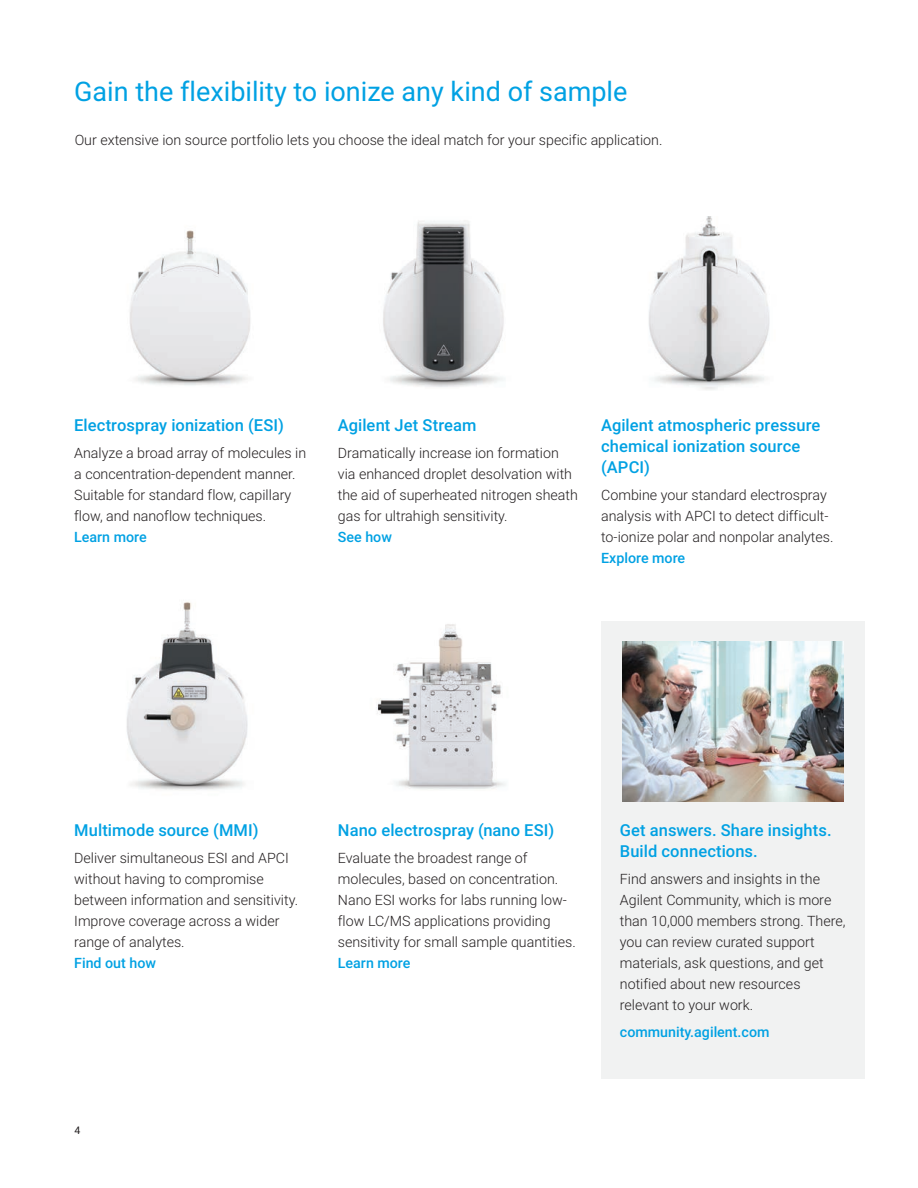
<style>
.page{position:relative;width:918px;height:1188px;background:#fff}
.page>*{position:absolute;margin:0;border:0;box-sizing:border-box;transform-origin:0 0}
._18_on_23_larger_sub{font:27px "Roboto";color:#00a1e3}
.BROCHURE_subhead_blu{font:500 16.5px/21px "Roboto";letter-spacing:.005em;color:#00a1e3}
.BROCHURE_text_black{font:300 14.25px/21px "Roboto";color:#231f20}
.BROCHURE_back_text_b{font:500 14.25px "Roboto";color:#00a1e3}
.t1{font:10.5px "Roboto";color:#231f20}
.s1{font-weight:500;color:#00a1e3}
</style>
<div class="page">
<img style="left:130px;top:230px;width:120px;height:156px">
<img style="left:126px;top:602px;width:122px;height:188px">
<img style="left:376px;top:624px;width:130px;height:165px">
<img style="left:383px;top:220px;width:121px;height:167px">
<img style="left:649px;top:216px;width:121px;height:174px">
<div style="left:601px;top:621px;width:263px;height:458px;background:#f1f2f2"></div>
<img style="left:622px;top:642px;width:222px;height:160px">
<p class="_18_on_23_larger_sub" style="left:74px;top:73px;width:555px">Gain the flexibility to ionize any kind of sample</p>
<p class="BROCHURE_text_black" style="left:75px;top:129px;width:589px">Our extensive ion source portfolio lets you choose the ideal match for your specific application.</p>
<p class="BROCHURE_subhead_blu" style="left:74px;top:414px;width:211px">Electrospray ionization (ESI)</p>
<p class="BROCHURE_text_black" style="left:74px;top:442px;width:234px">Analyze a broad array of molecules in a concentration-dependent manner.<br>Suitable for standard flow, capillary flow, and nanoflow techniques.<br><span class="s1">Learn more</span></p>
<p class="BROCHURE_subhead_blu" style="left:338px;top:414px;width:140px">Agilent Jet Stream</p>
<p class="BROCHURE_text_black" style="left:338px;top:442px;width:242px">Dramatically increase ion formation via enhanced droplet desolvation with the aid of superheated nitrogen sheath gas for ultrahigh sensitivity.<br><span class="s1">See how</span></p>
<p class="BROCHURE_subhead_blu" style="left:601px;top:414px;width:221px">Agilent atmospheric pressure chemical ionization source (APCI)</p>
<p class="BROCHURE_text_black" style="left:601px;top:484px;width:234px">Combine your standard electrospray analysis with APCI to detect difficult&shy;to-ionize polar and nonpolar analytes.<br><span class="s1">Explore more</span></p>
<p class="BROCHURE_subhead_blu" style="left:74px;top:819px;width:186px">Multimode source (MMI)</p>
<p class="BROCHURE_text_black" style="left:74px;top:847px;width:225px">Deliver simultaneous ESI and APCI without having to compromise between information and sensitivity.<br>Improve coverage across a wider range of analytes.<br><span class="s1">Find out how</span></p>
<p class="BROCHURE_subhead_blu" style="left:338px;top:819px;width:218px">Nano electrospray (nano ESI)</p>
<p class="BROCHURE_text_black" style="left:338px;top:847px;width:239px">Evaluate the broadest range of molecules, based on concentration.<br>Nano ESI works for labs running low&shy;flow LC/MS applications providing sensitivity for small sample quantities.<br><span class="s1">Learn more</span></p>
<p class="t1" style="left:75px;top:1123px;width:7px">4</p>
<p class="BROCHURE_subhead_blu" style="left:620px;top:819px;width:213px">Get answers. Share insights.<br>Build connections.</p>
<p class="BROCHURE_text_black" style="left:620px;top:868px;width:227px">Find answers and insights in the<br>Agilent Community, which is more than 10,000 members strong. There, you can review curated support materials, ask questions, and get notified about new resources relevant to your work.</p>
<p class="BROCHURE_back_text_b" style="left:620px;top:1022px;width:151px">community.agilent.com</p>
</div>
